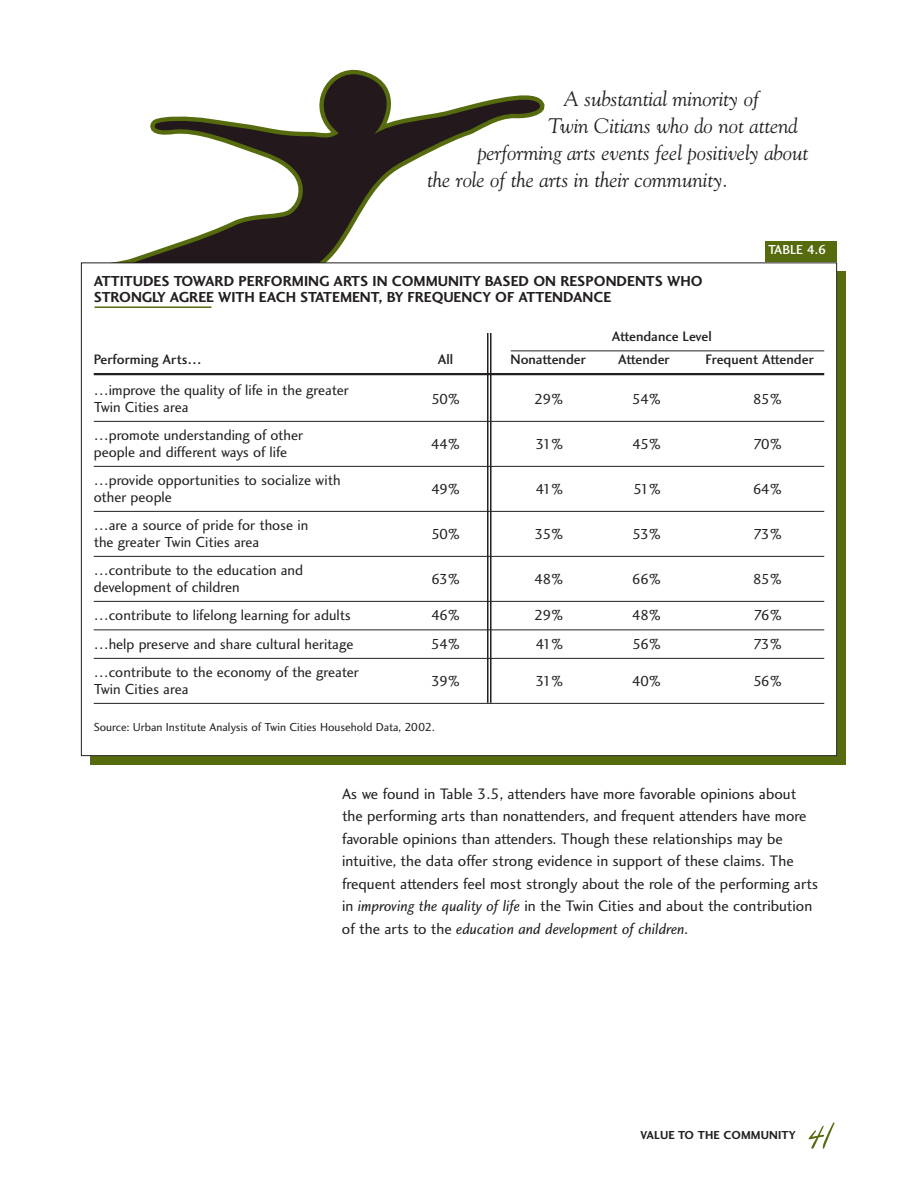
<style>
.page{position:relative;width:918px;height:1188px;background:#fff}
.page>*{position:absolute;margin:0;border:0;box-sizing:border-box;transform-origin:0 0}
.t1{font:54px "P22 Hopper Edward";color:#556b0e}
.t2{font:italic 21px "Goudy";letter-spacing:-.005em;color:#231f20}
.t3{font:15.75px/22.5px "Charlotte Sans Book Plain";color:#231f20}
.t4{font:15.75px "Charlotte Sans Book Italic Plain";color:#231f20}
.t5{font:15px/16.5px "Charlotte Sans Book Plain";color:#231f20}
.t6{font:15px/16.5px "Charlotte Sans Bold Plain";color:#231f20}
.t7{font:14.25px "Charlotte Sans Medium Plain";color:#231f20}
.t8{font:13.5px "Charlotte Sans Medium Plain";color:#fff}
.t9{font:12px "Charlotte Sans Book Plain";color:#231f20}
.t10{font:12px "Charlotte Sans Bold Plain";letter-spacing:.01em;color:#231f20}
.s1{font-family:"Charlotte Sans Book Italic Plain"}
.s2{font-family:"Charlotte Sans Book Plain"}
</style>
<div class="page">
<svg style="left:116px;top:69px;width:427px;height:193px"></svg>
<div style="left:765px;top:242px;width:72px;height:20px;background:#556b0e"></div>
<div style="left:90px;top:272px;width:756px;height:493px;background:#556b0e"></div>
<div style="left:81px;top:263px;width:756px;height:493px;background:#fff"></div>
<hr style="left:511px;top:350px;width:313px;height:1px;background:#231f20">
<hr style="left:94px;top:373px;width:730px;height:2px;background:#231f20">
<hr style="left:94px;top:421px;width:730px;height:1px;background:#231f20">
<hr style="left:94px;top:466px;width:730px;height:1px;background:#231f20">
<hr style="left:94px;top:511px;width:730px;height:1px;background:#231f20">
<hr style="left:94px;top:556px;width:730px;height:1px;background:#231f20">
<hr style="left:94px;top:601px;width:730px;height:1px;background:#231f20">
<hr style="left:94px;top:629px;width:730px;height:1px;background:#231f20">
<hr style="left:94px;top:658px;width:730px;height:1px;background:#231f20">
<hr style="left:94px;top:703px;width:730px;height:1px;background:#231f20">
<hr style="left:487px;top:333px;width:2px;height:370px;background:#231f20">
<hr style="left:490px;top:333px;width:2px;height:370px;background:#231f20">
<hr style="left:94px;top:306px;width:118px;height:2px;background:#556b0e">
<h2 class="t2" style="left:563px;top:90px;width:197px">A substantial minority of</h2>
<h2 class="t2" style="left:548px;top:117px;width:251px">Twin Citians who do not attend</h2>
<h2 class="t2" style="left:477px;top:144px;width:332px">performing arts events feel positively about</h2>
<h2 class="t2" style="left:427px;top:171px;width:303px">the role of the arts in their community.</h2>
<p class="t8" style="left:768px;top:245px;width:60px">TABLE 4.6</p>
<p class="t6" style="left:94px;top:274px;width:610px">ATTITUDES TOWARD PERFORMING ARTS IN COMMUNITY BASED ON RESPONDENTS WHO<br>STRONGLY AGREE WITH EACH STATEMENT, BY FREQUENCY OF ATTENDANCE</p>
<p class="t7" style="left:612px;top:331px;width:101px">Attendance Level</p>
<p class="t7" style="left:94px;top:354px;width:109px">Performing Arts…</p>
<p class="t7" style="left:438px;top:354px;width:17px">All</p>
<p class="t7" style="left:511px;top:354px;width:77px">Nonattender</p>
<p class="t7" style="left:618px;top:354px;width:53px">Attender</p>
<p class="t7" style="left:706px;top:354px;width:110px">Frequent Attender</p>
<p class="t5" style="left:94px;top:384px;width:257px">…improve the quality of life in the greater<br>Twin Cities area</p>
<p class="t5" style="left:431px;top:393px;width:30px">50%</p>
<p class="t5" style="left:534px;top:393px;width:30px">29%</p>
<p class="t5" style="left:632px;top:393px;width:30px">54%</p>
<p class="t5" style="left:753px;top:393px;width:30px">85%</p>
<p class="t5" style="left:94px;top:429px;width:211px">…promote understanding of other people and different ways of life</p>
<p class="t5" style="left:431px;top:438px;width:31px">44%</p>
<p class="t5" style="left:535px;top:438px;width:29px">31%</p>
<p class="t5" style="left:632px;top:438px;width:30px">45%</p>
<p class="t5" style="left:753px;top:438px;width:30px">70%</p>
<p class="t5" style="left:94px;top:474px;width:248px">…provide opportunities to socialize with other people</p>
<p class="t5" style="left:431px;top:483px;width:30px">49%</p>
<p class="t5" style="left:535px;top:483px;width:29px">41%</p>
<p class="t5" style="left:633px;top:483px;width:29px">51%</p>
<p class="t5" style="left:753px;top:483px;width:30px">64%</p>
<p class="t5" style="left:94px;top:519px;width:216px">…are a source of pride for those in the greater Twin Cities area</p>
<p class="t5" style="left:431px;top:528px;width:30px">50%</p>
<p class="t5" style="left:534px;top:528px;width:30px">35%</p>
<p class="t5" style="left:632px;top:528px;width:30px">53%</p>
<p class="t5" style="left:753px;top:528px;width:30px">73%</p>
<p class="t5" style="left:94px;top:564px;width:211px">…contribute to the education and development of children</p>
<p class="t5" style="left:431px;top:573px;width:30px">63%</p>
<p class="t5" style="left:534px;top:573px;width:30px">48%</p>
<p class="t5" style="left:632px;top:573px;width:30px">66%</p>
<p class="t5" style="left:753px;top:573px;width:30px">85%</p>
<p class="t5" style="left:94px;top:609px;width:259px">…contribute to lifelong learning for adults</p>
<p class="t5" style="left:431px;top:609px;width:30px">46%</p>
<p class="t5" style="left:534px;top:609px;width:30px">29%</p>
<p class="t5" style="left:632px;top:609px;width:30px">48%</p>
<p class="t5" style="left:753px;top:609px;width:30px">76%</p>
<p class="t5" style="left:94px;top:637px;width:261px">…help preserve and share cultural heritage</p>
<p class="t5" style="left:431px;top:637px;width:30px">54%</p>
<p class="t5" style="left:535px;top:637px;width:29px">41%</p>
<p class="t5" style="left:632px;top:637px;width:30px">56%</p>
<p class="t5" style="left:753px;top:637px;width:30px">73%</p>
<p class="t5" style="left:94px;top:666px;width:266px">…contribute to the economy of the greater<br>Twin Cities area</p>
<p class="t5" style="left:431px;top:675px;width:30px">39%</p>
<p class="t5" style="left:535px;top:675px;width:29px">31%</p>
<p class="t5" style="left:632px;top:675px;width:30px">40%</p>
<p class="t5" style="left:753px;top:675px;width:30px">56%</p>
<p class="t9" style="left:94px;top:723px;width:343px">Source: Urban Institute Analysis of Twin Cities Household Data, 2002.</p>
<p class="t3" style="left:342px;top:784px;width:478px">As we found in Table 3.5, attenders have more favorable opinions about the performing arts than nonattenders, and frequent attenders have more favorable opinions than attenders. Though these relationships may be intuitive, the data offer strong evidence in support of these claims. The frequent attenders feel most strongly about the role of the performing arts in <span class="s1">improving the quality of life</span> in the Twin Cities and about the contribution</p>
<p class="t4" style="left:342px;top:923px;width:347px"><span class="s2">of the arts to the</span> education and development of children<span class="s2">.</span></p>
<p class="t10" style="left:640px;top:1131px;width:157px">VALUE TO THE COMMUNITY</p>
<h1 class="t1" style="left:806px;top:1098px;width:32px">41</h1>
</div>
